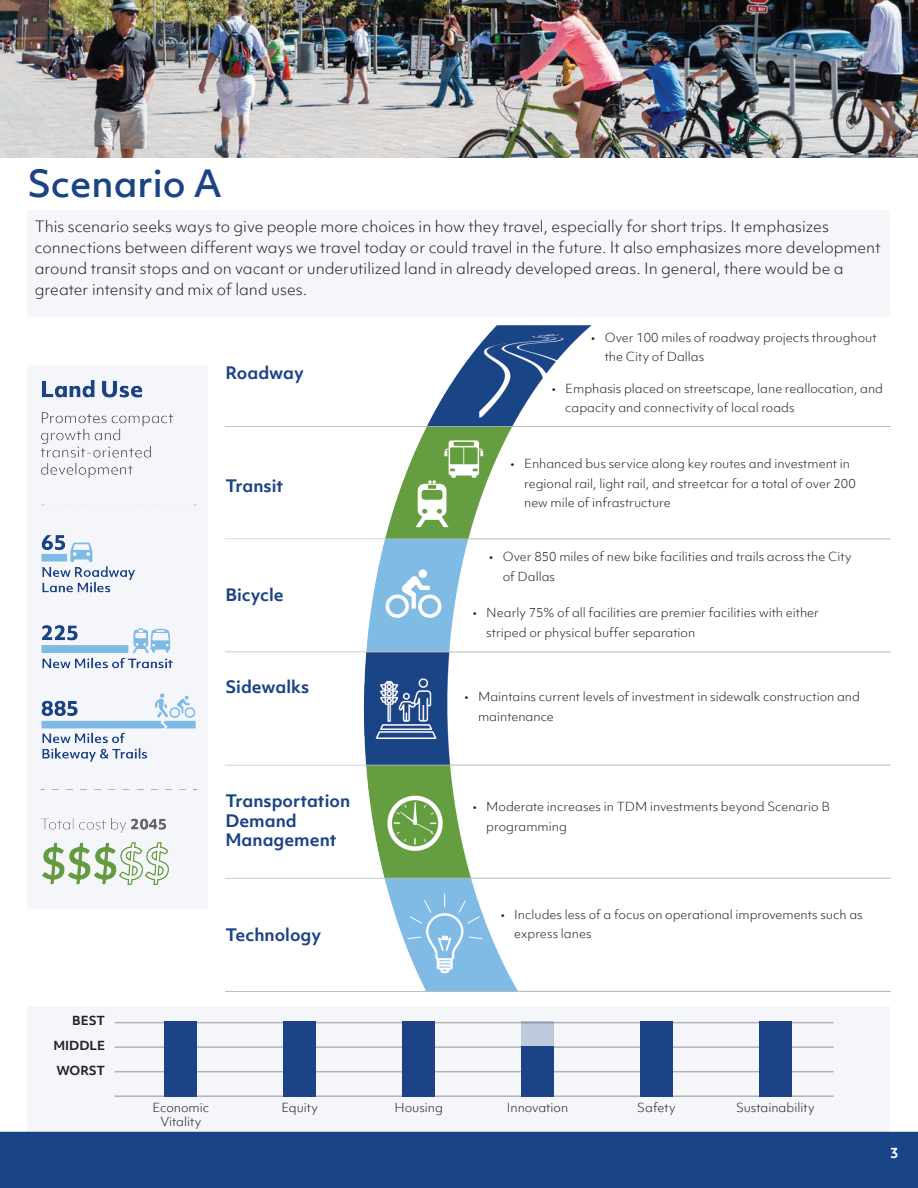
<style>
.page{position:relative;width:918px;height:1188px;background:#fff}
.page>*{position:absolute;margin:0;border:0;box-sizing:border-box;transform-origin:0 0}
.t1{font:500 36px "Objektiv Mk 1";color:#1b4385}
.t2{font:700 16.5px/19.5px "Objektiv Mk 1";color:#1b4385}
.t3{font:300 15px/21px "Objektiv Mk 1";color:#231f20}
.t4{font:700 13.5px "Objektiv Mk 1";color:#fff}
.t5{font:300 12px/19.5px "Objektiv Mk 1";color:#231f20}
.t6{font:700 12px/24.5px "Objektiv Mk 1";color:#231f20}
</style>
<div class="page">
<div style="left:0;top:1131px;width:918px;height:57px;background:#194486"></div>
<img style="left:0;top:0;width:918px;height:158px">
<img style="left:225px;top:325px;width:665px;height:667px">
<div style="left:27px;top:210px;width:863px;height:107px;background:#f4f6f9"></div>
<svg style="left:27px;top:1006px;width:863px;height:133px;fill:#f4f6f9"></svg>
<hr style="left:115px;top:1095px;width:719px;height:2px;background:#b2b3b7">
<hr style="left:115px;top:1071px;width:719px;height:1px;background:#b2b3b7">
<hr style="left:115px;top:1046px;width:719px;height:2px;background:#b2b3b7">
<hr style="left:115px;top:1022px;width:719px;height:1px;background:#b2b3b7">
<div style="left:164px;top:1022px;width:33px;height:75px;background:#1b4385"></div>
<div style="left:283px;top:1022px;width:33px;height:75px;background:#1b4385"></div>
<div style="left:402px;top:1022px;width:33px;height:75px;background:#1b4385"></div>
<div style="left:521px;top:1022px;width:33px;height:75px;background:#bec9dc"></div>
<div style="left:640px;top:1022px;width:33px;height:75px;background:#1b4385"></div>
<div style="left:521px;top:1046px;width:33px;height:51px;background:#1b4385"></div>
<div style="left:759px;top:1022px;width:33px;height:75px;background:#1b4385"></div>
<img style="left:27px;top:366px;width:181px;height:536px">
<h1 class="t1" style="left:27px;top:158px;width:196px">Scenario A</h1>
<p class="t3" style="left:35px;top:216px;width:847px">This scenario seeks ways to give people more choices in how they travel, especially for short trips. It emphasizes connections between different ways we travel today or could travel in the future. It also emphasizes more development around transit stops and on vacant or underutilized land in already developed areas. In general, there would be a greater intensity and mix of land uses.</p>
<h2 class="t2" style="left:225px;top:363px;width:80px">Roadway</h2>
<h2 class="t2" style="left:225px;top:475px;width:59px">Transit</h2>
<h2 class="t2" style="left:225px;top:585px;width:60px">Bicycle</h2>
<h2 class="t2" style="left:225px;top:677px;width:85px">Sidewalks</h2>
<p class="t5" style="left:605px;top:327px;width:273px;text-indent:-14px">• Over 100 miles of roadway projects throughout the City of Dallas</p>
<p class="t5" style="left:565px;top:378px;width:319px;text-indent:-14px">• Emphasis placed on streetscape, lane reallocation, and capacity and connectivity of local roads</p>
<p class="t5" style="left:524px;top:454px;width:333px;text-indent:-14px">• Enhanced bus service along key routes and investment in regional rail, light rail, and streetcar for a total of over 200 new mile of infrastructure</p>
<p class="t5" style="left:503px;top:547px;width:350px;text-indent:-14px">• Over 850 miles of new bike facilities and trails across the City of Dallas</p>
<p class="t5" style="left:486px;top:603px;width:334px;text-indent:-14px">• Nearly 75% of all facilities are premier facilities with either striped or physical buffer separation</p>
<p class="t5" style="left:478px;top:687px;width:383px;text-indent:-14px">• Maintains current levels of investment in sidewalk construction and maintenance</p>
<p class="t6" style="left:72px;top:1008px;width:34px">BEST</p>
<p class="t6" style="left:53px;top:1033px;width:53px">MIDDLE<br>WORST</p>
<h2 class="t2" style="left:225px;top:791px;width:126px">Transportation<br>Demand<br>Management</h2>
<h2 class="t2" style="left:225px;top:924px;width:97px">Technology</h2>
<p class="t5" style="left:486px;top:797px;width:345px;text-indent:-14px">• Moderate increases in TDM investments beyond Scenario B programming</p>
<p class="t5" style="left:514px;top:904px;width:350px;text-indent:-14px">• Includes less of a focus on operational improvements such as express lanes</p>
<p class="t5" style="left:153px;top:1101px;width:58px;line-height:13.5px;text-align:center">Economic<br>Vitality</p>
<p class="t5" style="left:281px;top:1098px;width:38px">Equity</p>
<p class="t5" style="left:394px;top:1098px;width:50px">Housing</p>
<p class="t5" style="left:507px;top:1098px;width:63px">Innovation</p>
<p class="t5" style="left:637px;top:1098px;width:40px">Safety</p>
<p class="t5" style="left:736px;top:1098px;width:80px">Sustainability</p>
<p class="t4" style="left:890px;top:1143px;width:10px">3</p>
</div>
